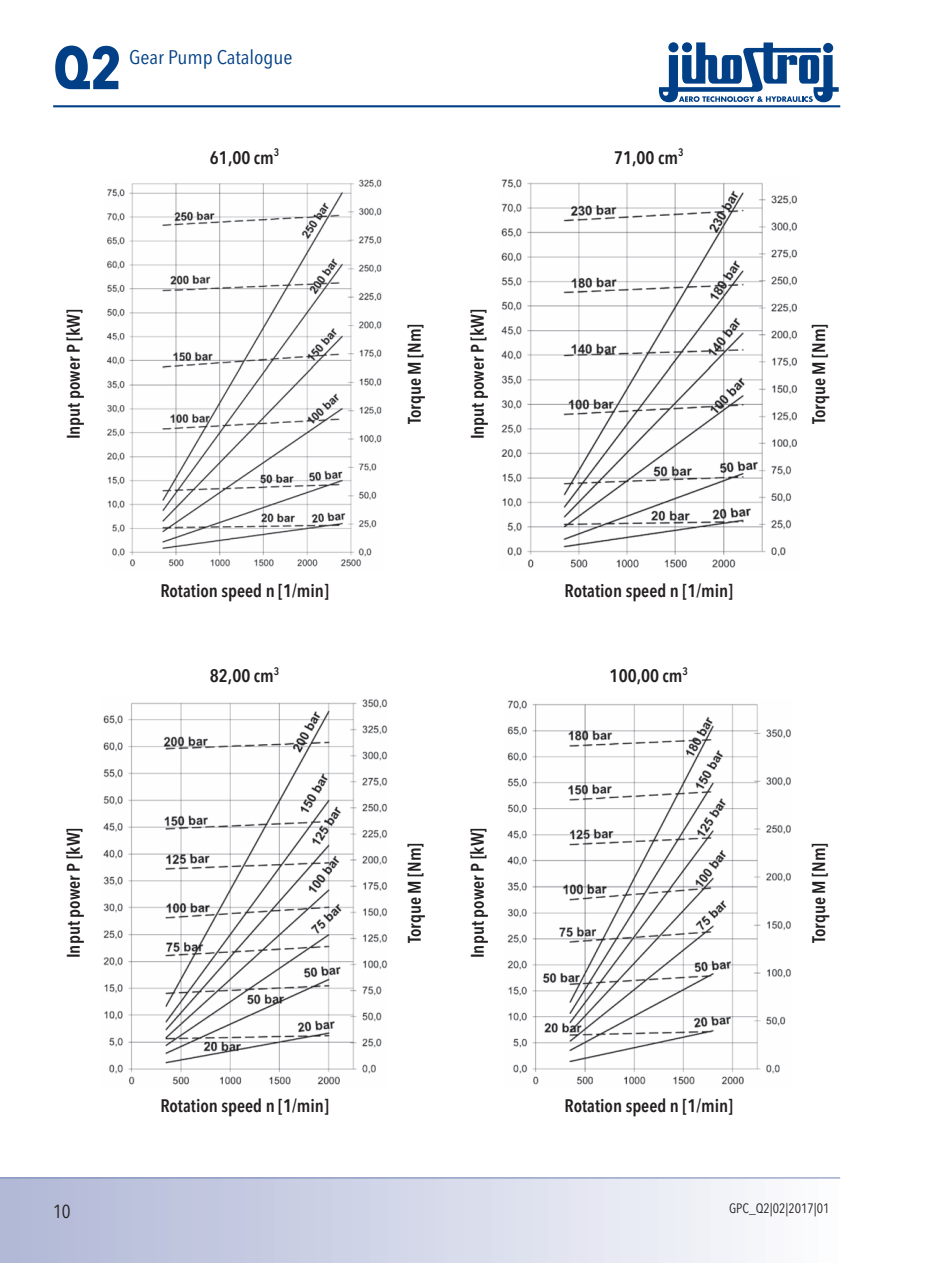
<style>
.page{position:relative;width:936px;height:1263px;background:#fff}
.page>*{position:absolute;margin:0;border:0;box-sizing:border-box;transform-origin:0 0}
.t1{font:700 60px "Avenir Next Condensed";color:#014086}
.t2{font:19.5px "Avenir Next Condensed";color:#014086;scale:1.1 1}
.t3{font:18.75px "Avenir Next Condensed";color:#231f20}
.t4{font:600 18px "Avenir Next Condensed";color:#231f20}
.t5{font:13.5px "Avenir Next Condensed";color:#231f20}
</style>
<div class="page">
<div style="left:0;top:1178px;width:840px;height:85px;background:linear-gradient(to right,#afb6d6,#fcfcfe)"></div>
<hr style="left:0;top:1177px;width:840px;height:1px;background:#7585b5">
<hr style="left:53px;top:105px;width:787px;height:2px;background:#014086">
<svg style="left:658px;top:43px;width:180px;height:59px"></svg>
<img style="left:106px;top:179px;width:276px;height:388px">
<img style="left:501px;top:179px;width:296px;height:389px">
<img style="left:103px;top:699px;width:285px;height:386px">
<img style="left:507px;top:700px;width:284px;height:385px">
<h1 class="t1" style="left:53px;top:31px;width:70px">Q2</h1>
<p class="t2" style="left:129px;top:40px;width:150px">Gear Pump Catalogue</p>
<p class="t4" style="left:58px;top:439px;width:132px;rotate:-90deg">Input power P [kW]</p>
<p class="t4" style="left:58px;top:958px;width:132px;rotate:-90deg">Input power P [kW]</p>
<p class="t4" style="left:210px;top:142px;width:71px">61,00 cm<sup>3</sup></p>
<p class="t4" style="left:614px;top:142px;width:71px">71,00 cm<sup>3</sup></p>
<p class="t4" style="left:160px;top:575px;width:170px">Rotation speed n [1/min]</p>
<p class="t4" style="left:399px;top:424px;width:102px;rotate:-90deg">Torque M [Nm]</p>
<p class="t4" style="left:462px;top:439px;width:132px;rotate:-90deg">Input power P [kW]</p>
<p class="t4" style="left:564px;top:575px;width:170px">Rotation speed n [1/min]</p>
<p class="t4" style="left:210px;top:660px;width:71px">82,00 cm<sup>3</sup></p>
<p class="t4" style="left:609px;top:660px;width:80px">100,00 cm<sup>3</sup></p>
<p class="t4" style="left:160px;top:1090px;width:170px">Rotation speed n [1/min]</p>
<p class="t4" style="left:399px;top:943px;width:102px;rotate:-90deg">Torque M [Nm]</p>
<p class="t4" style="left:462px;top:958px;width:132px;rotate:-90deg">Input power P [kW]</p>
<p class="t4" style="left:564px;top:1090px;width:170px">Rotation speed n [1/min]</p>
<p class="t4" style="left:803px;top:424px;width:102px;rotate:-90deg">Torque M [Nm]</p>
<p class="t4" style="left:803px;top:943px;width:102px;rotate:-90deg">Torque M [Nm]</p>
<p class="t3" style="left:53px;top:1195px;width:19px">10</p>
<p class="t5" style="left:729px;top:1196px;width:102px">GPC_Q2|02|2017|01</p>
</div>
